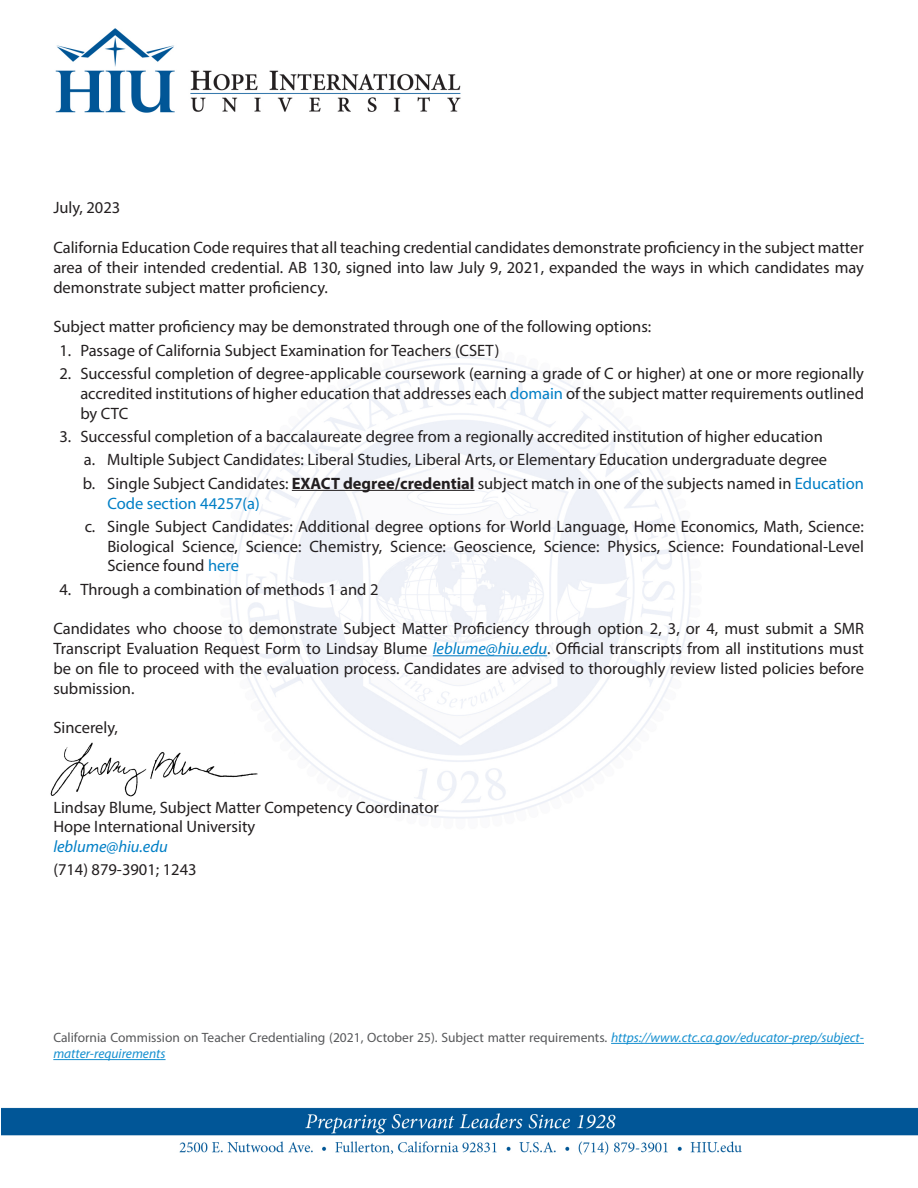
<style>
.page{position:relative;width:918px;height:1188px;background:#fff}
.page>*{position:absolute;margin:0;border:0;box-sizing:border-box;transform-origin:0 0}
.Body_Text{font:16.5px/19.8px "Myriad Pro";color:#231f20;text-align:justify}
.Level_2{font:16.5px/19.8px "Myriad Pro";color:#231f20}
.Level_1{font:16.5px/19.8px "Myriad Pro";color:#231f20;text-align:justify}
.Body_Text-2{font:italic 16.5px "Myriad Pro";color:#007fc6}
.Body_Text-3{font:13.5px/16.2px "Myriad Pro";color:#57585a}
.s1{color:#007fc6}
.s2{font-weight:700}
.s3{font-style:italic;color:#007fc6}
.s4{font-style:italic;color:#158fcf}
</style>
<div class="page">
<img style="left:1px;top:28px;width:917px;height:1127px">
<hr style="left:292px;top:490px;width:183px;height:1px;background:#231f20">
<hr style="left:433px;top:655px;width:114px;height:1px;background:#007fc6">
<hr style="left:611px;top:1043px;width:253px;height:1px;background:#158fcf">
<hr style="left:53px;top:1059px;width:113px;height:1px;background:#158fcf">
<img style="left:50px;top:741px;width:210px;height:56px">
<p class="Body_Text" style="left:53px;top:198px;width:68px">July, 2023</p>
<p class="Body_Text" style="left:53px;top:237px;width:812px">California Education Code requires that all teaching credential candidates demonstrate proficiency in the subject matter area of their intended credential. AB 130, signed into law July 9, 2021, expanded the ways in which candidates may demonstrate subject matter proficiency.</p>
<p class="Body_Text" style="left:53px;top:316px;width:600px">Subject matter proficiency may be demonstrated through one of the following options:</p>
<p class="Level_1" style="left:59px;top:340px;width:442px">1. Passage of California Subject Examination for Teachers (CSET)</p>
<p class="Level_1" style="left:80px;top:364px;width:785px;text-indent:-21px">2. Successful completion of degree-applicable coursework (earning a grade of C or higher) at one or more regionally accredited institutions of higher education that addresses each <span class="s1">domain</span> of the subject matter requirements outlined by CTC</p>
<p class="Level_1" style="left:59px;top:426px;width:765px">3. Successful completion of a baccalaureate degree from a regionally accredited institution of higher education</p>
<p class="Level_2" style="left:84px;top:450px;width:745px">a. Multiple Subject Candidates: Liberal Studies, Liberal Arts, or Elementary Education undergraduate degree</p>
<p class="Level_2" style="left:107px;top:473px;width:758px;text-indent:-24px">b. Single Subject Candidates: <span class="s2">EXACT degree/credential</span> subject match in one of the subjects named in <span class="s1">Education<br>Code section 44257(a)</span></p>
<p class="Level_2" style="left:107px;top:516px;width:758px;text-align:justify;text-indent:-23px">c. Single Subject Candidates: Additional degree options for World Language, Home Economics, Math, Science:<br>Biological Science, Science: Chemistry, Science: Geoscience, Science: Physics, Science: Foundational-Level Science found <span class="s1">here</span></p>
<p class="Level_1" style="left:59px;top:579px;width:321px">4. Through a combination of methods 1 and 2</p>
<p class="Body_Text" style="left:53px;top:619px;width:812px">Candidates who choose to demonstrate Subject Matter Proficiency through option 2, 3, or 4, must submit a SMR Transcript Evaluation Request Form to Lindsay Blume <span class="s3">leblume@hiu.edu</span>. Official transcripts from all institutions must be on file to proceed with the evaluation process. Candidates are advised to thoroughly review listed policies before submission.</p>
<p class="Body_Text" style="left:53px;top:718px;width:66px">Sincerely,</p>
<p class="Body_Text" style="left:53px;top:797px;width:387px">Lindsay Blume, Subject Matter Competency Coordinator</p>
<p class="Body_Text" style="left:53px;top:817px;width:204px">Hope International University</p>
<p class="Body_Text-2" style="left:53px;top:836px;width:116px">leblume@hiu.edu</p>
<p class="Body_Text" style="left:53px;top:859px;width:145px">(714) 879-3901; 1243</p>
<p class="Body_Text-3" style="left:53px;top:1029px;width:812px">California Commission on Teacher Credentialing (2021, October 25). Subject matter requirements. <span class="s4">https://www.ctc.ca.gov/educator-prep/subject&shy;matter-requirements</span></p>
</div>
